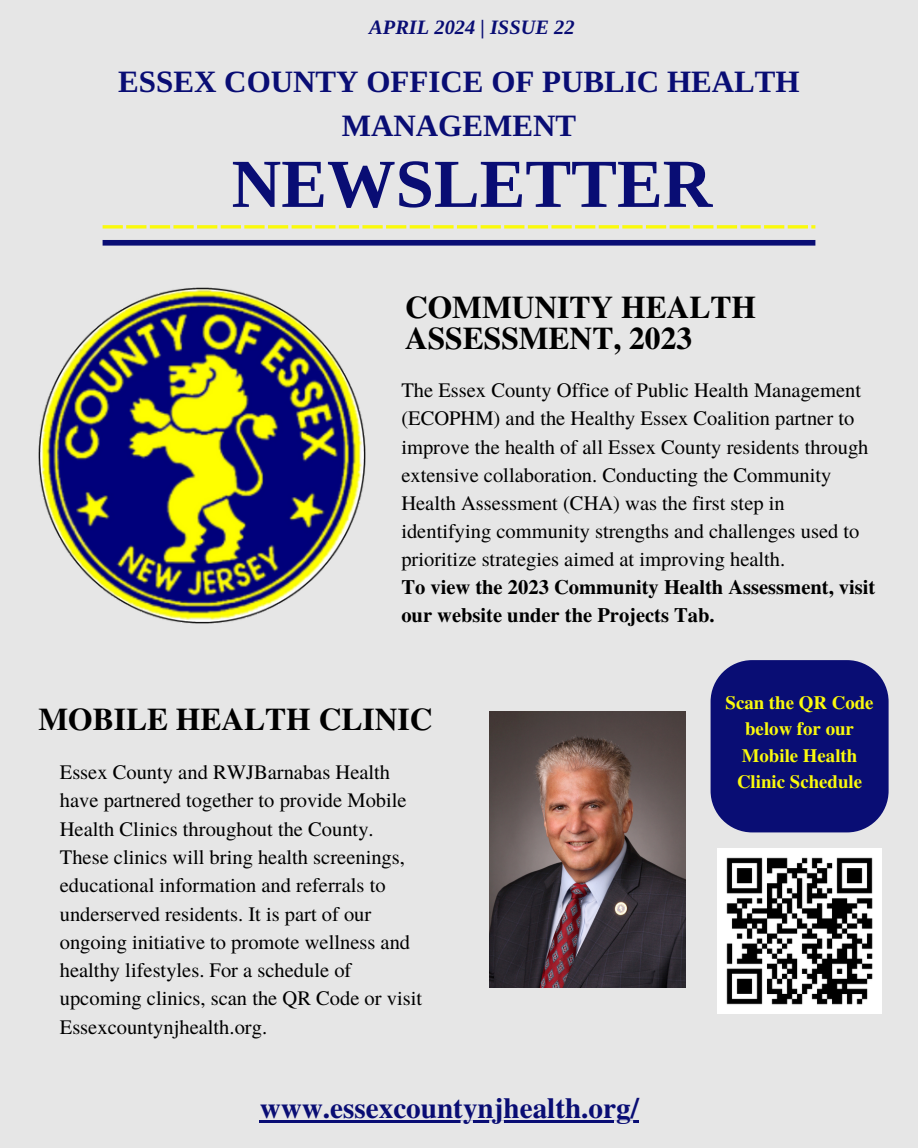
<style>
.page{position:relative;width:918px;height:1148px;background:#fff}
.page>*{position:absolute;margin:0;border:0;box-sizing:border-box;transform-origin:0 0}
.t1{font:700 68.7px "Libra Serif Modern";color:#090d74}
.t2{font:700 31.5px/31.5px "Te X Gyre Termes";color:#000}
.t3{font:700 31.05px/44.5px "Libra Serif Modern";color:#090d74;text-align:center}
.t4{font:700 29.1px "Te X Gyre Termes";color:#090d74}
.t5{font:20.55px/28.2px "Te X Gyre Termes";color:#000}
.t6{font:700 20.55px/28.2px "Te X Gyre Termes";color:#000}
.t7{font:italic 700 20.4px "Libra Serif Modern";color:#090d74}
.t8{font:700 18.9px/26.1px "Te X Gyre Termes";color:#fafa0c;text-align:center}
</style>
<div class="page">
<div style="left:0;top:0;width:918px;height:1147px;background:#e6e6e6"></div>
<hr style="left:103px;top:225px;width:20px;height:3px;background:#fafa0c">
<hr style="left:126px;top:225px;width:20px;height:3px;background:#fafa0c">
<hr style="left:150px;top:225px;width:20px;height:3px;background:#fafa0c">
<hr style="left:173px;top:225px;width:21px;height:3px;background:#fafa0c">
<hr style="left:197px;top:225px;width:20px;height:3px;background:#fafa0c">
<hr style="left:221px;top:225px;width:20px;height:3px;background:#fafa0c">
<hr style="left:244px;top:225px;width:21px;height:3px;background:#fafa0c">
<hr style="left:268px;top:225px;width:20px;height:3px;background:#fafa0c">
<hr style="left:292px;top:225px;width:20px;height:3px;background:#fafa0c">
<hr style="left:315px;top:225px;width:20px;height:3px;background:#fafa0c">
<hr style="left:339px;top:225px;width:20px;height:3px;background:#fafa0c">
<hr style="left:362px;top:225px;width:21px;height:3px;background:#fafa0c">
<hr style="left:386px;top:225px;width:20px;height:3px;background:#fafa0c">
<hr style="left:410px;top:225px;width:20px;height:3px;background:#fafa0c">
<hr style="left:433px;top:225px;width:21px;height:3px;background:#fafa0c">
<hr style="left:457px;top:225px;width:20px;height:3px;background:#fafa0c">
<hr style="left:481px;top:225px;width:20px;height:3px;background:#fafa0c">
<hr style="left:504px;top:225px;width:20px;height:3px;background:#fafa0c">
<hr style="left:528px;top:225px;width:20px;height:3px;background:#fafa0c">
<hr style="left:551px;top:225px;width:21px;height:3px;background:#fafa0c">
<hr style="left:575px;top:225px;width:20px;height:3px;background:#fafa0c">
<hr style="left:599px;top:225px;width:20px;height:3px;background:#fafa0c">
<hr style="left:622px;top:225px;width:21px;height:3px;background:#fafa0c">
<hr style="left:646px;top:225px;width:20px;height:3px;background:#fafa0c">
<hr style="left:670px;top:225px;width:20px;height:3px;background:#fafa0c">
<hr style="left:693px;top:225px;width:20px;height:3px;background:#fafa0c">
<hr style="left:717px;top:225px;width:20px;height:3px;background:#fafa0c">
<hr style="left:740px;top:225px;width:21px;height:3px;background:#fafa0c">
<hr style="left:764px;top:225px;width:20px;height:3px;background:#fafa0c">
<hr style="left:788px;top:225px;width:20px;height:3px;background:#fafa0c">
<svg style="left:811px;top:225px;width:4px;height:3px"></svg>
<div style="left:103px;top:240px;width:712px;height:5px;background:#090d74"></div>
<img style="left:38px;top:287px;width:328px;height:336px">
<img style="left:489px;top:711px;width:197px;height:276px">
<img style="left:718px;top:849px;width:164px;height:164px">
<div style="left:711px;top:660px;width:178px;height:172px;background:#090d74;border-radius:42px"></div>
<hr style="left:260px;top:1120px;width:379px;height:3px;background:#090d74">
<h2 class="t7" style="left:369px;top:16px;width:207px">APRIL 2024 | ISSUE 22</h2>
<h5 class="t3" style="left:118px;top:59px;width:683px">ESSEX COUNTY OFFICE OF PUBLIC HEALTH<br>MANAGEMENT</h5>
<p class="t1" style="left:232px;top:144px;width:482px">NEWSLETTER</p>
<h2 class="t2" style="left:405px;top:289px;width:353px">COMMUNITY HEALTH<br>ASSESSMENT, 2023</h2>
<p class="t5" style="left:401px;top:375px;width:469px">The Essex County Office of Public Health Management (ECOPHM) and the Healthy Essex Coalition partner to improve the health of all Essex County residents through extensive collaboration. Conducting the Community Health Assessment (CHA) was the first step in identifying community strengths and challenges used to prioritize strategies aimed at improving health.</p>
<p class="t6" style="left:401px;top:572px;width:476px">To view the 2023 Community Health Assessment, visit our website under the Projects Tab.</p>
<p class="t2" style="left:38px;top:702px;width:395px">MOBILE HEALTH CLINIC</p>
<p class="t5" style="left:60px;top:757px;width:364px">Essex County and RWJBarnabas Health have partnered together to provide Mobile Health Clinics throughout the County.<br>These clinics will bring health screenings, educational information and referrals to underserved residents. It is part of our ongoing initiative to promote wellness and healthy lifestyles. For a schedule of upcoming clinics, scan the QR Code or visit Essexcountynjhealth.org.</p>
<p class="t4" style="left:260px;top:1085px;width:381px">www.essexcountynjhealth.org/</p>
<h3 class="t8" style="left:726px;top:689px;width:150px">Scan the QR Code below for our<br>Mobile Health<br>Clinic Schedule</h3>
</div>
